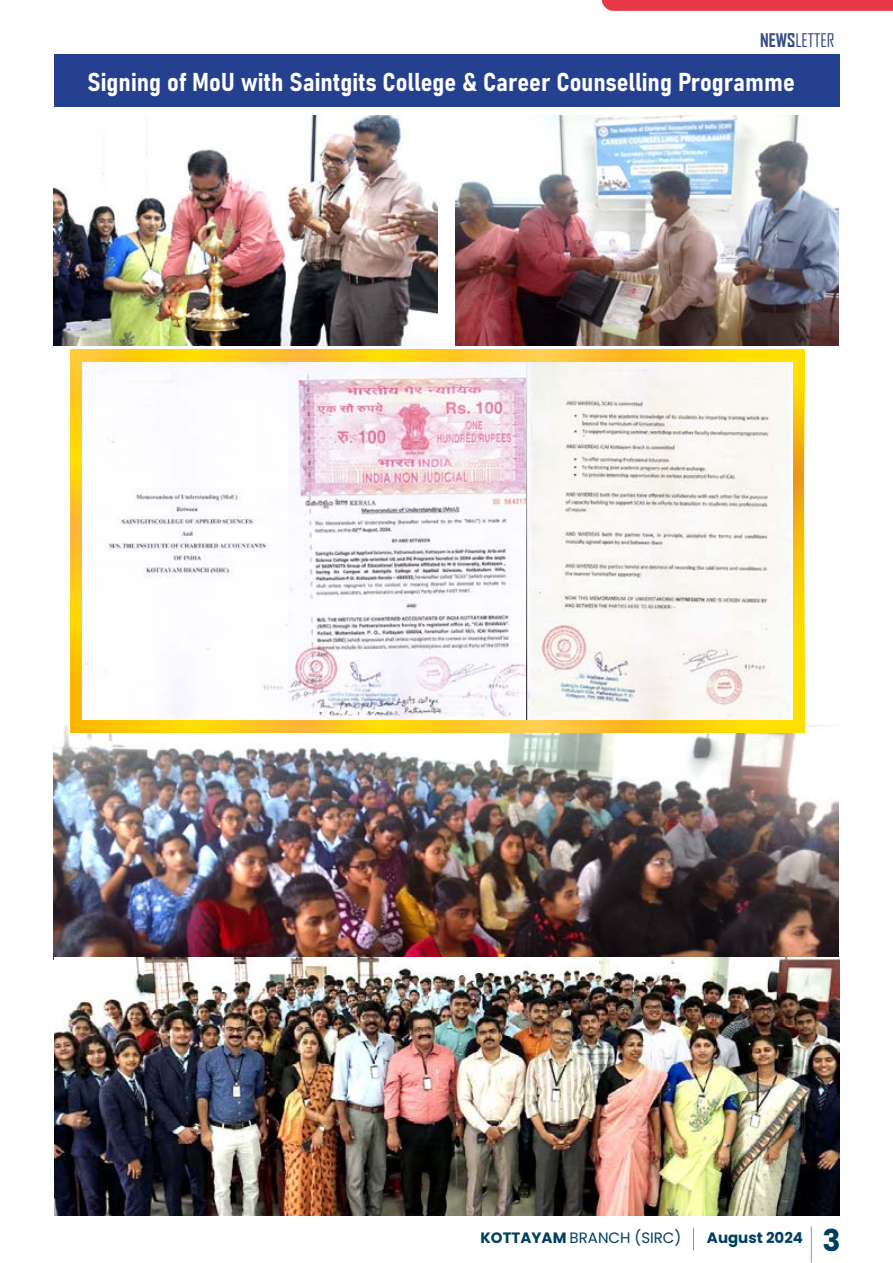
<style>
.page{position:relative;width:893px;height:1263px;background:#fff}
.page>*{position:absolute;margin:0;border:0;box-sizing:border-box;transform-origin:0 0}
.t1{font:25.5px "Bahnschrift";color:#fff}
.t2{font:18px "Agency FB";color:#344986}
.t3{font:15px "Poppins";color:#003f5f}
.t4{font:700 15px "Poppins";color:#003f5f}
.s1{font-weight:700}
.s2{font-size:30px}
</style>
<div class="page">
<svg style="left:602px;top:0;width:291px;height:11px;background:#e63c4a"></svg>
<svg style="left:693px;top:1228px;width:1px;height:22px"></svg>
<svg style="left:811px;top:1226px;width:1px;height:36px"></svg>
<div style="left:54px;top:54px;width:786px;height:52px;background:#25408f"></div>
<img style="left:455px;top:115px;width:384px;height:231px">
<img style="left:54px;top:726px;width:785px;height:231px">
<img style="left:55px;top:957px;width:785px;height:258px">
<img style="left:54px;top:115px;width:383px;height:231px">
<svg style="left:71px;top:349px;width:733px;height:383px;background:#fdcb1d"></svg>
<img style="left:82px;top:362px;width:711px;height:357px">
<p class="t2" style="left:760px;top:29px;width:76px"><span class="s1">NEWS</span>LETTER</p>
<p class="t1" style="left:88px;top:63px;width:709px">Signing of MoU with Saintgits College &amp; Career Counselling Programme</p>
<p class="t3" style="left:480px;top:1229px;width:202px"><span class="s1">KOTTAYAM</span> BRANCH (SIRC)</p>
<p class="t4" style="left:707px;top:1229px;width:135px">August 2024 <span class="s2">3</span></p>
</div>
